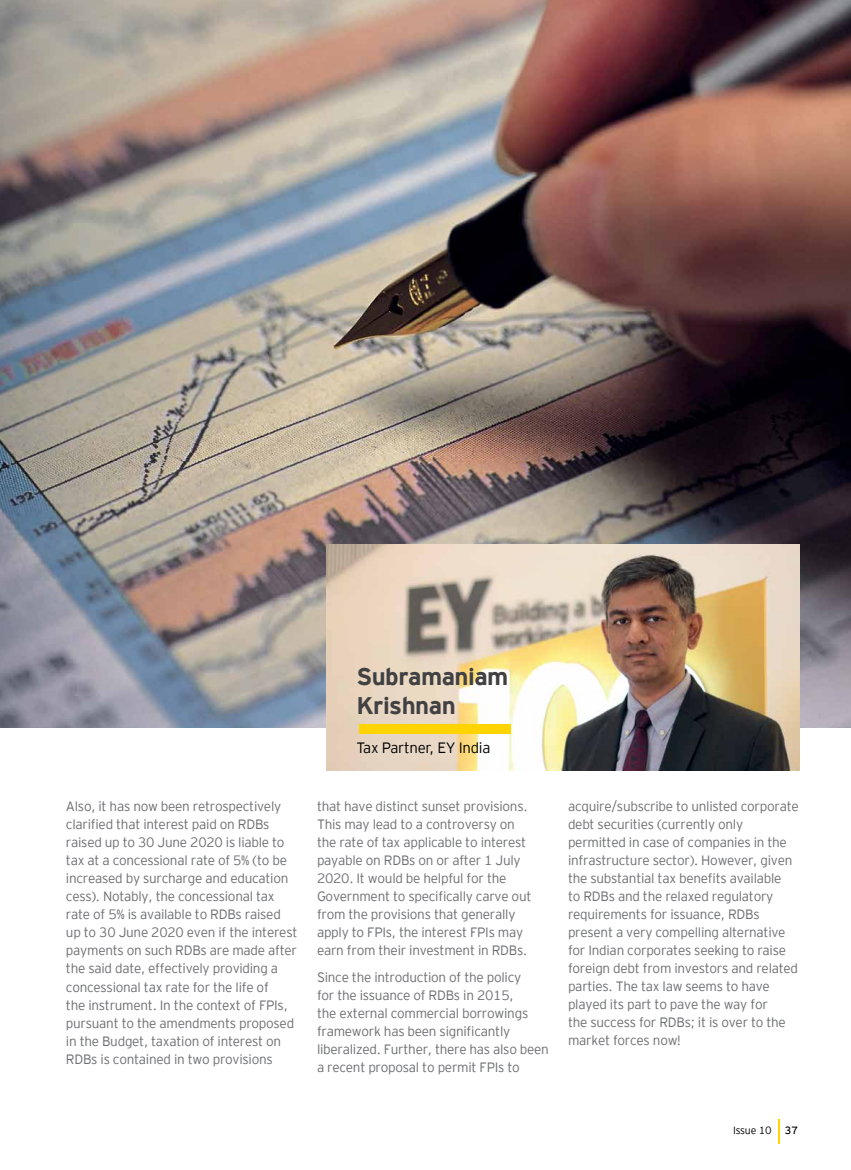
<style>
.page{position:relative;width:851px;height:1170px;background:#fff}
.page>*{position:absolute;margin:0;border:0;box-sizing:border-box;transform-origin:0 0}
.t1{font:700 24px/28.5px "EY Interstate";letter-spacing:-.02em;color:#414042}
.t2{font:300 15px "EY Interstate";letter-spacing:-.02em;color:#000}
.t3{font:300 13.5px/18px "EY Interstate";letter-spacing:-.02em;color:#6d6e71}
.t4{font:300 10.5px "EY Interstate";letter-spacing:-.02em;color:#000}
.t5{font:10.5px "EY Interstate";color:#000}
</style>
<div class="page">
<hr style="left:778px;top:1118px;width:2px;height:25px;background:#ffd400">
<img style="left:0;top:0;width:850px;height:727px">
<img style="left:326px;top:544px;width:473px;height:227px">
<div style="left:359px;top:724px;width:151px;height:10px;background:#ffd400"></div>
<h1 class="t1" style="left:356px;top:660px;width:153px">Subramaniam<br>Krishnan</h1>
<p class="t2" style="left:356px;top:737px;width:136px">Tax Partner, EY India</p>
<p class="t3" style="left:66px;top:796px;width:233px">Also, it has now been retrospectively clarified that interest paid on RDBs raised up to 30 June 2020 is liable to tax at a concessional rate of 5% (to be increased by surcharge and education cess). Notably, the concessional tax rate of 5% is available to RDBs raised up to 30 June 2020 even if the interest payments on such RDBs are made after the said date, effectively providing a concessional tax rate for the life of<br>the instrument. In the context of FPIs, pursuant to the amendments proposed in the Budget, taxation of interest on RDBs is contained in two provisions</p>
<p class="t3" style="left:317px;top:796px;width:216px">that have distinct sunset provisions.<br>This may lead to a controversy on the rate of tax applicable to interest payable on RDBs on or after 1 July 2020. It would be helpful for the Government to specifically carve out from the provisions that generally apply to FPIs, the interest FPIs may earn from their investment in RDBs.</p>
<p class="t3" style="left:317px;top:967px;width:233px">Since the introduction of the policy<br>for the issuance of RDBs in 2015,<br>the external commercial borrowings framework has been significantly liberalized. Further, there has also been a recent proposal to permit FPIs to</p>
<p class="t3" style="left:568px;top:796px;width:232px">acquire/subscribe to unlisted corporate debt securities (currently only permitted in case of companies in the infrastructure sector). However, given the substantial tax benefits available<br>to RDBs and the relaxed regulatory requirements for issuance, RDBs present a very compelling alternative for Indian corporates seeking to raise foreign debt from investors and related parties. The tax law seems to have played its part to pave the way for<br>the success for RDBs; it is over to the market forces now!</p>
<p class="t4" style="left:733px;top:1123px;width:40px">Issue 10</p>
<p class="t5" style="left:784px;top:1123px;width:15px">37</p>
</div>
